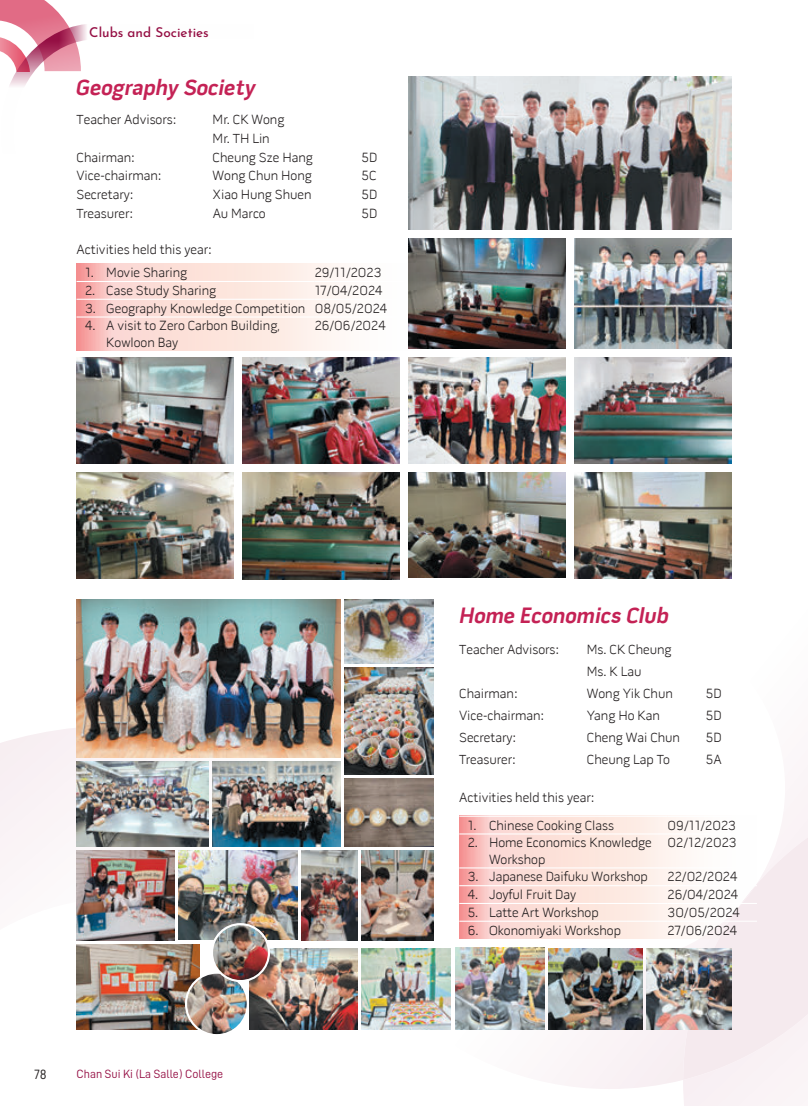
<style>
.page{position:relative;width:808px;height:1106px;background:#fff}
.page>*{position:absolute;margin:0;border:0;box-sizing:border-box;transform-origin:0 0}
.Clubs-title{font:italic 700 22.5px "Pill Gothic 600 mg";color:#c42255}
.clubs{font:300 13.5px/16.2px "Pill Gothic 600 mg";color:#231f20}
.t1{font:500 13.5px "Josefin Sans";color:#950f44}
.t2{font:13.5px "D DIN PRO Regular";color:#231f20}
.t3{font:12px "D DIN PRO Regular";color:#950f44}
</style>
<div class="page">
<svg style="left:0;top:0;width:87px;height:86px"></svg>
<svg style="left:0;top:725px;width:308px;height:305px"></svg>
<svg style="left:308px;top:487px;width:424px;height:602px"></svg>
<svg style="left:683px;top:780px;width:125px;height:326px;fill:#faf3f6"></svg>
<svg style="left:683px;top:789px;width:125px;height:291px;fill:#f5eaee"></svg>
<img style="left:408px;top:77px;width:323px;height:153px">
<img style="left:408px;top:238px;width:158px;height:111px">
<img style="left:574px;top:238px;width:157px;height:111px">
<img style="left:574px;top:357px;width:157px;height:106px">
<img style="left:77px;top:357px;width:157px;height:106px">
<img style="left:242px;top:357px;width:158px;height:106px">
<img style="left:408px;top:357px;width:158px;height:106px">
<img style="left:574px;top:472px;width:157px;height:106px">
<img style="left:76px;top:472px;width:158px;height:106px">
<img style="left:242px;top:472px;width:158px;height:107px">
<img style="left:408px;top:472px;width:158px;height:106px">
<img style="left:77px;top:600px;width:263px;height:157px">
<img style="left:77px;top:761px;width:131px;height:85px">
<img style="left:213px;top:761px;width:127px;height:85px">
<img style="left:361px;top:850px;width:73px;height:90px">
<img style="left:344px;top:600px;width:90px;height:63px">
<img style="left:77px;top:850px;width:97px;height:90px">
<img style="left:344px;top:668px;width:90px;height:106px">
<img style="left:77px;top:944px;width:123px;height:85px">
<img style="left:344px;top:778px;width:90px;height:68px">
<img style="left:250px;top:948px;width:107px;height:81px">
<img style="left:646px;top:948px;width:85px;height:81px">
<img style="left:179px;top:850px;width:119px;height:90px">
<img style="left:455px;top:947px;width:89px;height:82px">
<img style="left:549px;top:948px;width:93px;height:81px">
<img style="left:361px;top:948px;width:90px;height:81px">
<img style="left:302px;top:850px;width:55px;height:90px">
<svg style="left:77px;top:264px;width:344px;height:87px"></svg>
<hr style="left:77px;top:281px;width:238px;height:1px;background:#fff">
<hr style="left:315px;top:281px;width:89px;height:1px;background:#fff">
<hr style="left:77px;top:299px;width:238px;height:1px;background:#fff">
<hr style="left:315px;top:299px;width:89px;height:1px;background:#fff">
<hr style="left:77px;top:316px;width:238px;height:1px;background:#fff">
<hr style="left:315px;top:316px;width:89px;height:1px;background:#fff">
<svg style="left:459px;top:816px;width:298px;height:123px"></svg>
<hr style="left:459px;top:815px;width:209px;height:1px;background:#fff">
<hr style="left:668px;top:815px;width:89px;height:1px;background:#fff">
<hr style="left:459px;top:833px;width:209px;height:1px;background:#fff">
<hr style="left:668px;top:833px;width:89px;height:1px;background:#fff">
<hr style="left:459px;top:867px;width:209px;height:1px;background:#fff">
<hr style="left:668px;top:867px;width:89px;height:1px;background:#fff">
<hr style="left:459px;top:885px;width:209px;height:1px;background:#fff">
<hr style="left:668px;top:885px;width:89px;height:1px;background:#fff">
<hr style="left:459px;top:903px;width:209px;height:1px;background:#fff">
<hr style="left:668px;top:903px;width:89px;height:1px;background:#fff">
<hr style="left:459px;top:920px;width:209px;height:1px;background:#fff">
<hr style="left:668px;top:920px;width:89px;height:1px;background:#fff">
<img style="left:186px;top:972px;width:62px;height:63px;border-radius:31px">
<div style="left:185px;top:971px;width:64px;height:65px;border:2px solid #fff;border-radius:50%"></div>
<img style="left:212px;top:924px;width:57px;height:57px;border-radius:28px">
<div style="left:211px;top:923px;width:59px;height:59px;border:2px solid #fff;border-radius:50%"></div>
<p class="t1" style="left:89px;top:21px;width:121px">Clubs and Societies</p>
<p class="Clubs-title" style="left:75px;top:74px;width:186px">Geography Society</p>
<p class="clubs" style="left:77px;top:112px;width:101px">Teacher Advisors:</p>
<p class="clubs" style="left:213px;top:112px;width:73px">Mr. CK Wong</p>
<p class="clubs" style="left:213px;top:130px;width:59px">Mr. TH Lin</p>
<p class="clubs" style="left:77px;top:149px;width:60px">Chairman:</p>
<p class="clubs" style="left:213px;top:149px;width:102px">Cheung Sze Hang</p>
<p class="clubs" style="left:361px;top:149px;width:17px">5D</p>
<p class="clubs" style="left:77px;top:168px;width:86px">Vice-chairman:</p>
<p class="clubs" style="left:213px;top:168px;width:101px">Wong Chun Hong</p>
<p class="clubs" style="left:361px;top:168px;width:17px">5C</p>
<p class="clubs" style="left:77px;top:186px;width:58px">Secretary:</p>
<p class="clubs" style="left:213px;top:186px;width:100px">Xiao Hung Shuen</p>
<p class="clubs" style="left:361px;top:186px;width:17px">5D</p>
<p class="clubs" style="left:77px;top:205px;width:58px">Treasurer:</p>
<p class="clubs" style="left:213px;top:205px;width:55px">Au Marco</p>
<p class="clubs" style="left:361px;top:205px;width:17px">5D</p>
<p class="clubs" style="left:77px;top:241px;width:137px">Activities held this year:</p>
<p class="clubs" style="left:85px;top:265px;width:104px">1. Movie Sharing</p>
<p class="clubs" style="left:315px;top:265px;width:68px">29/11/2023</p>
<p class="clubs" style="left:85px;top:282px;width:133px">2. Case Study Sharing</p>
<p class="clubs" style="left:315px;top:282px;width:69px">17/04/2024</p>
<p class="clubs" style="left:85px;top:300px;width:222px">3. Geography Knowledge Competition</p>
<p class="clubs" style="left:315px;top:300px;width:74px">08/05/2024</p>
<p class="clubs" style="left:106px;top:318px;width:175px;text-indent:-21px">4. A visit to Zero Carbon Building,<br>Kowloon Bay</p>
<p class="clubs" style="left:315px;top:318px;width:72px">26/06/2024</p>
<p class="t2" style="left:34px;top:1067px;width:14px">78</p>
<p class="t3" style="left:77px;top:1067px;width:148px">Chan Sui Ki (La Salle) College</p>
<p class="Clubs-title" style="left:458px;top:601px;width:216px">Home Economics Club</p>
<p class="clubs" style="left:459px;top:641px;width:101px">Teacher Advisors:</p>
<p class="clubs" style="left:587px;top:641px;width:86px">Ms. CK Cheung</p>
<p class="clubs" style="left:587px;top:663px;width:56px">Ms. K Lau</p>
<p class="clubs" style="left:459px;top:685px;width:60px">Chairman:</p>
<p class="clubs" style="left:587px;top:685px;width:87px">Wong Yik Chun</p>
<p class="clubs" style="left:706px;top:685px;width:17px">5D</p>
<p class="clubs" style="left:459px;top:707px;width:86px">Vice-chairman:</p>
<p class="clubs" style="left:587px;top:707px;width:75px">Yang Ho Kan</p>
<p class="clubs" style="left:706px;top:707px;width:17px">5D</p>
<p class="clubs" style="left:459px;top:729px;width:58px">Secretary:</p>
<p class="clubs" style="left:587px;top:729px;width:95px">Cheng Wai Chun</p>
<p class="clubs" style="left:706px;top:729px;width:17px">5D</p>
<p class="clubs" style="left:459px;top:751px;width:58px">Treasurer:</p>
<p class="clubs" style="left:587px;top:751px;width:85px">Cheung Lap To</p>
<p class="clubs" style="left:706px;top:751px;width:17px">5A</p>
<p class="clubs" style="left:459px;top:789px;width:137px">Activities held this year:</p>
<p class="clubs" style="left:468px;top:817px;width:148px">1. Chinese Cooking Class</p>
<p class="clubs" style="left:668px;top:817px;width:70px">09/11/2023</p>
<p class="clubs" style="left:489px;top:835px;width:164px;text-indent:-21px">2. Home Economics Knowledge<br>Workshop</p>
<p class="clubs" style="left:668px;top:835px;width:70px">02/12/2023</p>
<p class="clubs" style="left:468px;top:868px;width:182px">3. Japanese Daifuku Workshop</p>
<p class="clubs" style="left:668px;top:868px;width:71px">22/02/2024</p>
<p class="clubs" style="left:468px;top:886px;width:110px">4. Joyful Fruit Day</p>
<p class="clubs" style="left:668px;top:886px;width:72px">26/04/2024</p>
<p class="clubs" style="left:468px;top:904px;width:132px">5. Latte Art Workshop</p>
<p class="clubs" style="left:668px;top:904px;width:74px">30/05/2024</p>
<p class="clubs" style="left:468px;top:922px;width:155px">6. Okonomiyaki Workshop</p>
<p class="clubs" style="left:668px;top:922px;width:71px">27/06/2024</p>
</div>
